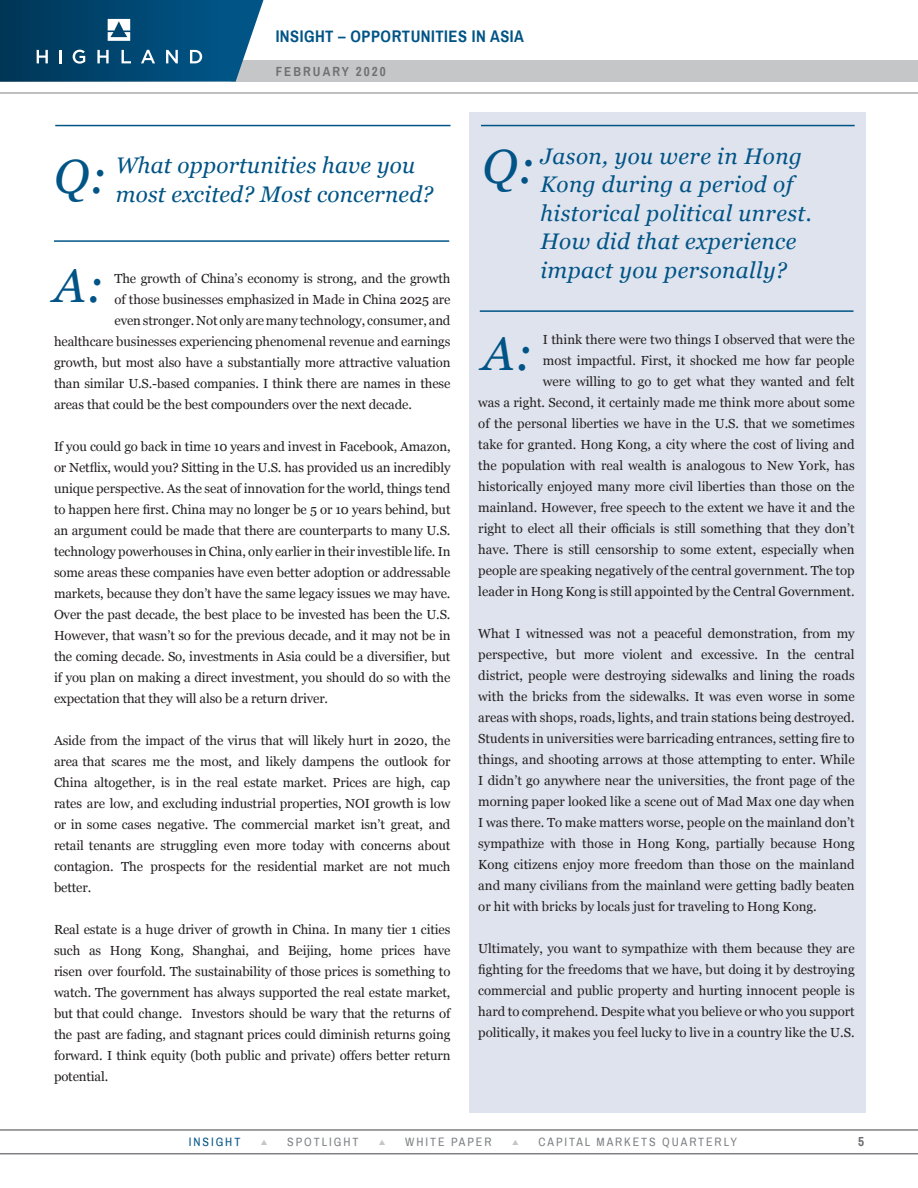
<style>
.page{position:relative;width:918px;height:1188px;background:#fff}
.page>*{position:absolute;margin:0;border:0;box-sizing:border-box;transform-origin:0 0}
.t1{font:italic 48px "Georgia";color:#015486}
.t2{font:italic 22.5px/28.5px "Georgia";letter-spacing:.02em;color:#015486}
.t3{font:700 16.5px "Archivo Narrow";letter-spacing:.03em;color:#015486}
.t4{font:13.2px/21px "Georgia";color:#231f20;text-align:justify}
.t5{font:700 13.2px "Archivo Narrow";color:#6c6d70}
.t6{font:700 12.9px "Archivo Narrow";letter-spacing:.16em;color:#707271}
.t7{font:12px "Archivo Narrow";letter-spacing:.16em;color:#7e8083}
.t8{font:12px "Archivo Narrow";letter-spacing:.16em;color:#015486}
.s1{font-size:48px}
.s2{color:#c4c6c8}
</style>
<div class="page">
<div style="left:232px;top:60px;width:686px;height:22px;background:#c4c6c8"></div>
<svg style="left:0;top:0;width:264px;height:82px;background:#18577d"></svg>
<svg style="left:0;top:1129px;width:918px;height:25px"></svg>
<div style="left:469px;top:112px;width:397px;height:1000px;background:#dfe3ed"></div>
<hr style="left:0;top:93px;width:918px;height:1px;background:#7e8083">
<hr style="left:481px;top:125px;width:374px;height:1px;background:#015486">
<hr style="left:480px;top:310px;width:374px;height:2px;background:#015486">
<hr style="left:55px;top:125px;width:396px;height:1px;background:#015486">
<hr style="left:54px;top:240px;width:395px;height:2px;background:#015486">
<p class="t3" style="left:276px;top:27px;width:250px">INSIGHT – OPPORTUNITIES IN ASIA</p>
<p class="t6" style="left:276px;top:64px;width:112px">FEBRUARY 2020</p>
<h2 class="t2" style="left:116px;top:150px;width:319px;text-indent:-62px"><span class="s1">Q:</span> What opportunities have you most excited? Most concerned?</h2>
<h2 class="t2" style="left:540px;top:141px;width:273px;text-indent:-58px"><span class="s1">Q:</span> Jason, you were in Hong<br>Kong during a period of historical political unrest.<br>How did that experience</h2>
<p class="t4" style="left:114px;top:267px;width:337px">The growth of China’s economy is strong, and the growth</p>
<h2 class="t2" style="left:540px;top:255px;width:248px">impact you personally?</h2>
<p class="t4" style="left:114px;top:288px;width:337px">of those businesses emphasized in Made in China 2025 are</p>
<p class="t4" style="left:114px;top:309px;width:338px">even stronger. Not only are many technology, consumer, and</p>
<p class="t4" style="left:54px;top:330px;width:398px">healthcare businesses experiencing phenomenal revenue and earnings</p>
<p class="t4" style="left:54px;top:351px;width:398px">growth, but most also have a substantially more attractive valuation</p>
<p class="t4" style="left:54px;top:372px;width:398px">than similar U.S.-based companies. I think there are names in these</p>
<p class="t4" style="left:54px;top:393px;width:359px">areas that could be the best compounders over the next decade.</p>
<p class="t4" style="left:54px;top:435px;width:398px">If you could go back in time 10 years and invest in Facebook, Amazon, or Netflix, would you? Sitting in the U.S. has provided us an incredibly unique perspective. As the seat of innovation for the world, things tend to happen here first. China may no longer be 5 or 10 years behind, but an argument could be made that there are counterparts to many U.S. technology powerhouses in China, only earlier in their investible life. In some areas these companies have even better adoption or addressable markets, because they don’t have the same legacy issues we may have.<br>Over the past decade, the best place to be invested has been the U.S.<br>However, that wasn’t so for the previous decade, and it may not be in the coming decade. So, investments in Asia could be a diversifier, but if you plan on making a direct investment, you should do so with the expectation that they will also be a return driver.</p>
<p class="t4" style="left:54px;top:729px;width:398px">Aside from the impact of the virus that will likely hurt in 2020, the area that scares me the most, and likely dampens the outlook for China altogether, is in the real estate market. Prices are high, cap rates are low, and excluding industrial properties, NOI growth is low or in some cases negative. The commercial market isn’t great, and retail tenants are struggling even more today with concerns about contagion. The prospects for the residential market are not much better.</p>
<p class="t4" style="left:54px;top:918px;width:398px">Real estate is a huge driver of growth in China. In many tier 1 cities such as Hong Kong, Shanghai, and Beijing, home prices have risen over fourfold. The sustainability of those prices is something to watch. The government has always supported the real estate market, but that could change. Investors should be wary that the returns of the past are fading, and stagnant prices could diminish returns going forward. I think equity (both public and private) offers better return potential.</p>
<h1 class="t1" style="left:54px;top:251px;width:52px">A:</h1>
<p class="t4" style="left:478px;top:328px;width:378px;text-align:right">I think there were two things I observed that were the<br>most impactful. First, it shocked me how far people<br>were willing to go to get what they wanted and felt<br>was a right. Second, it certainly made me think more about some of the personal liberties we have in the U.S. that we sometimes take for granted. Hong Kong, a city where the cost of living and the population with real wealth is analogous to New York, has historically enjoyed many more civil liberties than those on the mainland. However, free speech to the extent we have it and the right to elect all their officials is still something that they don’t have. There is still censorship to some extent, especially when people are speaking negatively of the central government. The top leader in Hong Kong is still appointed by the Central Government.</p>
<p class="t4" style="left:478px;top:622px;width:378px">What I witnessed was not a peaceful demonstration, from my perspective, but more violent and excessive. In the central district, people were destroying sidewalks and lining the roads with the bricks from the sidewalks. It was even worse in some areas with shops, roads, lights, and train stations being destroyed.<br>Students in universities were barricading entrances, setting fire to things, and shooting arrows at those attempting to enter. While I didn’t go anywhere near the universities, the front page of the morning paper looked like a scene out of Mad Max one day when I was there. To make matters worse, people on the mainland don’t sympathize with those in Hong Kong, partially because Hong Kong citizens enjoy more freedom than those on the mainland and many civilians from the mainland were getting badly beaten or hit with bricks by locals just for traveling to Hong Kong.</p>
<p class="t4" style="left:478px;top:937px;width:378px">Ultimately, you want to sympathize with them because they are fighting for the freedoms that we have, but doing it by destroying commercial and public property and hurting innocent people is hard to comprehend. Despite what you believe or who you support politically, it makes you feel lucky to live in a country like the U.S.</p>
<h1 class="t1" style="left:482px;top:318px;width:52px">A:</h1>
<p class="t8" style="left:189px;top:1135px;width:53px">INSIGHT</p>
<p class="t7" style="left:261px;top:1135px;width:99px"><span class="s2">▲</span> SPOTLIGHT</p>
<p class="t7" style="left:379px;top:1135px;width:114px"><span class="s2">▲</span> WHITE PAPER</p>
<p class="t7" style="left:512px;top:1135px;width:226px"><span class="s2">▲</span> CAPITAL MARKETS QUARTERLY</p>
<p class="t5" style="left:858px;top:1133px;width:7px">5</p>
</div>
